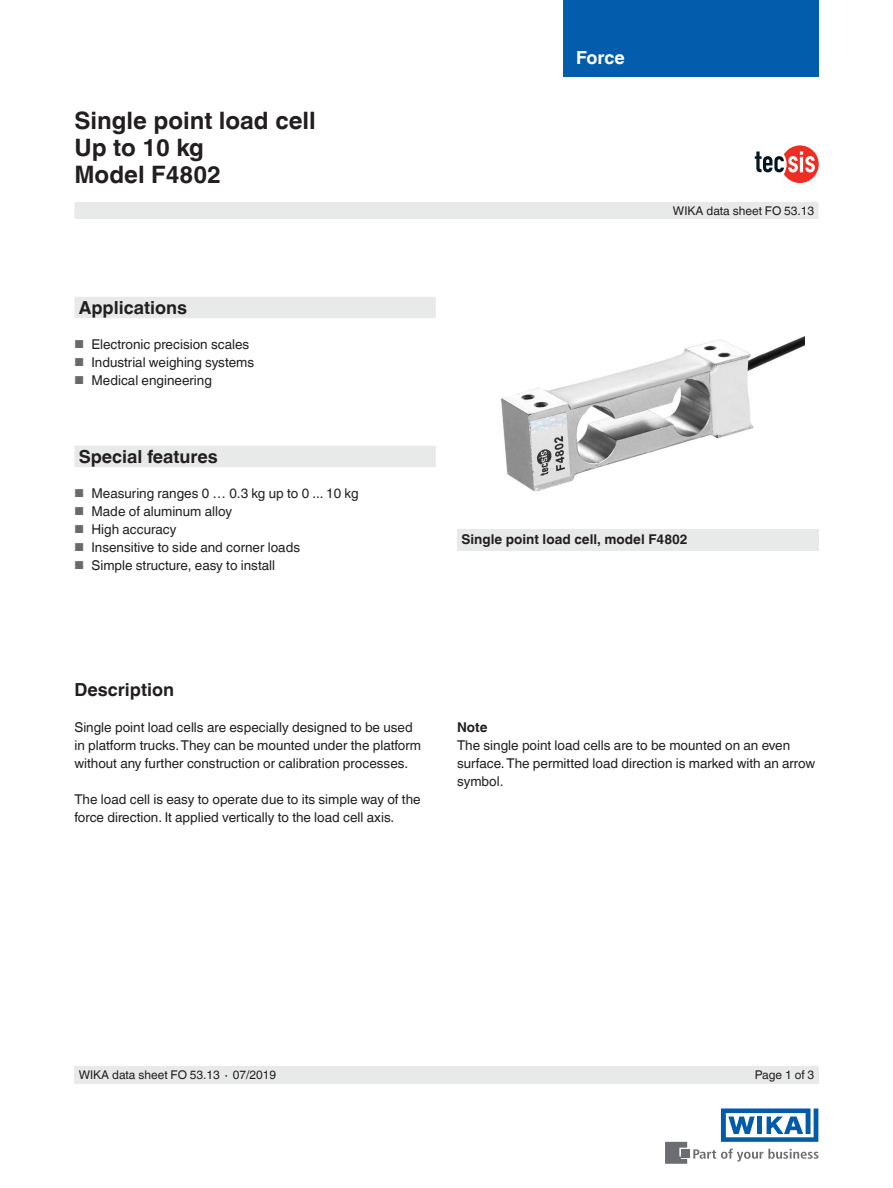
<style>
.page{position:relative;width:893px;height:1188px;background:#fff}
.page>*{position:absolute;margin:0;border:0;box-sizing:border-box;transform-origin:0 0}
.t1{font:700 24px/27px "Helvetica World";color:#231f20}
.t2{font:700 18px "Helvetica World";color:#231f20}
.t3{font:700 18px "Helvetica World";letter-spacing:-.005em;color:#fff}
.t4{font:13.5px/18px "Helvetica World";color:#231f20}
.t5{font:700 13.5px "Helvetica World";color:#231f20}
.t6{font:12px "Helvetica World";color:#231f20}
.s1{font-size:11.55px;color:#68696a}
</style>
<div class="page">
<svg style="left:693px;top:1149px;width:126px;height:13px"></svg>
<div style="left:682px;top:1150px;width:8px;height:8px;background:#6c6d70"></div>
<svg style="left:665px;top:1142px;width:22px;height:22px"></svg>
<svg style="left:721px;top:1108px;width:97px;height:34px"></svg>
<div style="left:563px;top:0;width:256px;height:77px;background:#035cac"></div>
<div style="left:74px;top:202px;width:745px;height:17px;background:#e8eae9"></div>
<div style="left:74px;top:1066px;width:745px;height:18px;background:#e8eae9"></div>
<img style="left:500px;top:336px;width:304px;height:156px">
<svg style="left:755px;top:145px;width:64px;height:38px"></svg>
<svg style="left:74px;top:297px;width:362px;height:170px"></svg>
<div style="left:457px;top:529px;width:362px;height:21px;background:#e8eae9"></div>
<h1 class="t1" style="left:74px;top:107px;width:243px">Single point load cell<br>Up to 10 kg<br>Model F4802</h1>
<h2 class="t2" style="left:79px;top:297px;width:110px">Applications</h2>
<p class="t4" style="left:74px;top:336px;width:176px"><span class="s1">■</span> Electronic precision scales</p>
<p class="t4" style="left:74px;top:354px;width:181px"><span class="s1">■</span> Industrial weighing systems</p>
<p class="t4" style="left:74px;top:372px;width:139px"><span class="s1">■</span> Medical engineering</p>
<h2 class="t2" style="left:79px;top:446px;width:141px">Special features</h2>
<p class="t4" style="left:74px;top:484px;width:286px"><span class="s1">■</span> Measuring ranges 0 … 0.3 kg up to 0 ... 10 kg</p>
<p class="t4" style="left:74px;top:502px;width:159px"><span class="s1">■</span> Made of aluminum alloy</p>
<p class="t4" style="left:74px;top:520px;width:104px"><span class="s1">■</span> High accuracy</p>
<p class="t4" style="left:74px;top:538px;width:227px"><span class="s1">■</span> Insensitive to side and corner loads</p>
<p class="t4" style="left:74px;top:556px;width:202px"><span class="s1">■</span> Simple structure, easy to install</p>
<h2 class="t3" style="left:576px;top:47px;width:50px">Force</h2>
<p class="t6" style="left:673px;top:204px;width:143px">WIKA data sheet FO 53.13</p>
<p class="t5" style="left:461px;top:532px;width:228px">Single point load cell, model F4802</p>
<h2 class="t2" style="left:74px;top:680px;width:101px">Description</h2>
<p class="t4" style="left:74px;top:719px;width:348px">Single point load cells are especially designed to be used in platform trucks. They can be mounted under the platform without any further construction or calibration processes.</p>
<p class="t4" style="left:74px;top:791px;width:348px">The load cell is easy to operate due to its simple way of the force direction. It applied vertically to the load cell axis.</p>
<p class="t5" style="left:457px;top:720px;width:32px">Note</p>
<p class="t4" style="left:457px;top:737px;width:360px">The single point load cells are to be mounted on an even surface. The permitted load direction is marked with an arrow symbol.</p>
<p class="t6" style="left:79px;top:1068px;width:199px">WIKA data sheet FO 53.13 ∙ 07/2019</p>
<p class="t6" style="left:755px;top:1068px;width:61px">Page 1 of 3</p>
</div>
